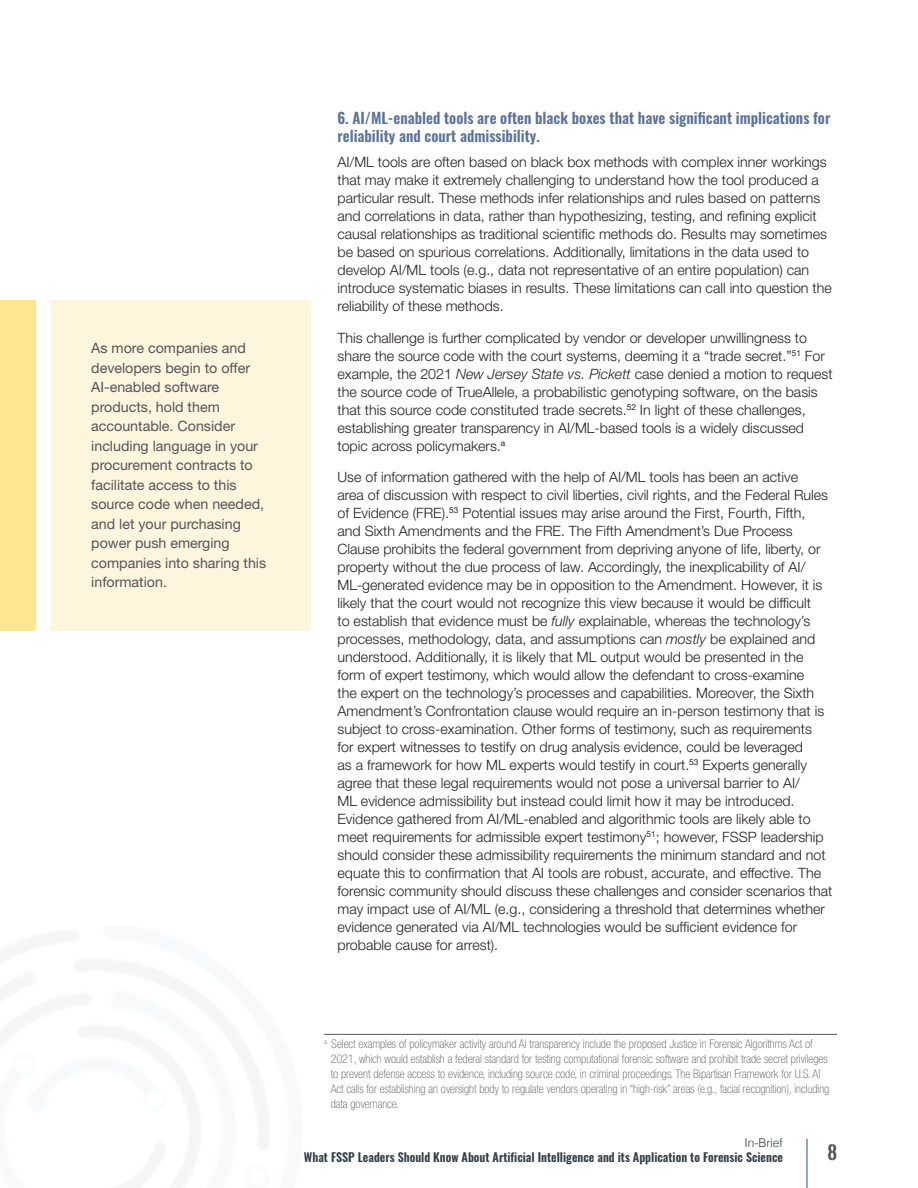
<style>
.page{position:relative;width:918px;height:1188px;background:#fff}
.page>*{position:absolute;margin:0;border:0;box-sizing:border-box;transform-origin:0 0}
.t1{font:700 18px "Shxvbs Oswald Stencil";color:#54555a}
.t2{font:600 15px/18px "Cmymwv Oswald";color:#5c7398}
.t3{font:300 14.25px/18px "Lpqnqp Helvetica Neue LT Std";color:#231f20}
.t4{font:14.25px/19.5px "Gvbjpn Helvetica Neue LT Std";color:#54555a}
.t5{font:100 condensed 12px/15px "Kwtcvx Helvetica Neue LT Std";color:#57585a}
.t6{font:600 12px "Ttvwnv Oswald";color:#313e48}
.t7{font:300 12px "Fmpmnx Helvetica";color:#313e48}
.s1{font-family:"Lbrpvh Oswald"}
.s2{font-family:"Cqngtw Helvetica Neue LT Std";font-style:italic}
</style>
<div class="page">
<hr style="left:806px;top:1139px;width:2px;height:49px;background:#6d8aa7">
<div style="left:51px;top:300px;width:259px;height:330px;background:#fef5dd"></div>
<div style="left:0;top:300px;width:36px;height:330px;background:#ffe491"></div>
<hr style="left:324px;top:1034px;width:513px;height:1px;background:#57585a">
<p class="t4" style="left:91px;top:338px;width:177px">As more companies and developers begin to offer<br>AI-enabled software products, hold them accountable. Consider including language in your procurement contracts to facilitate access to this source code when needed, and let your purchasing power push emerging companies into sharing this information.</p>
<h3 class="t2" style="left:338px;top:110px;width:494px">6. AI/ML-enabled tools are often black boxes that have significant implications for <span class="s1">reliability and court admissibility.</span></h3>
<p class="t3" style="left:338px;top:153px;width:496px">AI/ML tools are often based on black box methods with complex inner workings that may make it extremely challenging to understand how the tool produced a particular result. These methods infer relationships and rules based on patterns and correlations in data, rather than hypothesizing, testing, and refining explicit causal relationships as traditional scientific methods do. Results may sometimes be based on spurious correlations. Additionally, limitations in the data used to develop AI/ML tools (e.g., data not representative of an entire population) can introduce systematic biases in results. These limitations can call into question the reliability of these methods.</p>
<p class="t3" style="left:338px;top:328px;width:497px">This challenge is further complicated by vendor or developer unwillingness to share the source code with the court systems, deeming it a “trade secret.”<sup>51</sup> For example, the 2021 <span class="s2">New Jersey State vs. Pickett</span> case denied a motion to request the source code of TrueAllele, a probabilistic genotyping software, on the basis that this source code constituted trade secrets.<sup>52</sup> In light of these challenges, establishing greater transparency in AI/ML-based tools is a widely discussed topic across policymakers.<sup>a</sup></p>
<p class="t3" style="left:338px;top:468px;width:496px">Use of information gathered with the help of AI/ML tools has been an active<br>area of discussion with respect to civil liberties, civil rights, and the Federal Rules of Evidence (FRE).<sup>53</sup> Potential issues may arise around the First, Fourth, Fifth,<br>and Sixth Amendments and the FRE. The Fifth Amendment’s Due Process Clause prohibits the federal government from depriving anyone of life, liberty, or property without the due process of law. Accordingly, the inexplicability of AI/ ML-generated evidence may be in opposition to the Amendment. However, it is likely that the court would not recognize this view because it would be difficult<br>to establish that evidence must be <span class="s2">fully</span> explainable, whereas the technology’s processes, methodology, data, and assumptions can <span class="s2">mostly</span> be explained and understood. Additionally, it is likely that ML output would be presented in the form of expert testimony, which would allow the defendant to cross-examine<br>the expert on the technology’s processes and capabilities. Moreover, the Sixth Amendment’s Confrontation clause would require an in-person testimony that is subject to cross-examination. Other forms of testimony, such as requirements<br>for expert witnesses to testify on drug analysis evidence, could be leveraged<br>as a framework for how ML experts would testify in court.<sup>53</sup> Experts generally agree that these legal requirements would not pose a universal barrier to AI/<br>ML evidence admissibility but instead could limit how it may be introduced.<br>Evidence gathered from AI/ML-enabled and algorithmic tools are likely able to meet requirements for admissible expert testimony<sup>51</sup>; however, FSSP leadership should consider these admissibility requirements the minimum standard and not equate this to confirmation that AI tools are robust, accurate, and effective. The forensic community should discuss these challenges and consider scenarios that may impact use of AI/ML (e.g., considering a threshold that determines whether evidence generated via AI/ML technologies would be sufficient evidence for probable cause for arrest).</p>
<p class="t5" style="left:331px;top:1036px;width:500px;text-indent:-7px"><sup>a.</sup> Select examples of policymaker activity around AI transparency include the proposed Justice in Forensic Algorithms Act of 2021, which would establish a federal standard for testing computational forensic software and prohibit trade secret privileges to prevent defense access to evidence, including source code, in criminal proceedings. The Bipartisan Framework for U.S. AI Act calls for establishing an oversight body to regulate vendors operating in “high-risk” areas (e.g., facial recognition), including data governance.</p>
<p class="t7" style="left:745px;top:1133px;width:40px">In-Brief</p>
<p class="t6" style="left:304px;top:1149px;width:481px">What FSSP Leaders Should Know About Artificial Intelligence and its Application to Forensic Science</p>
<p class="t1" style="left:827px;top:1139px;width:11px">8</p>
</div>
